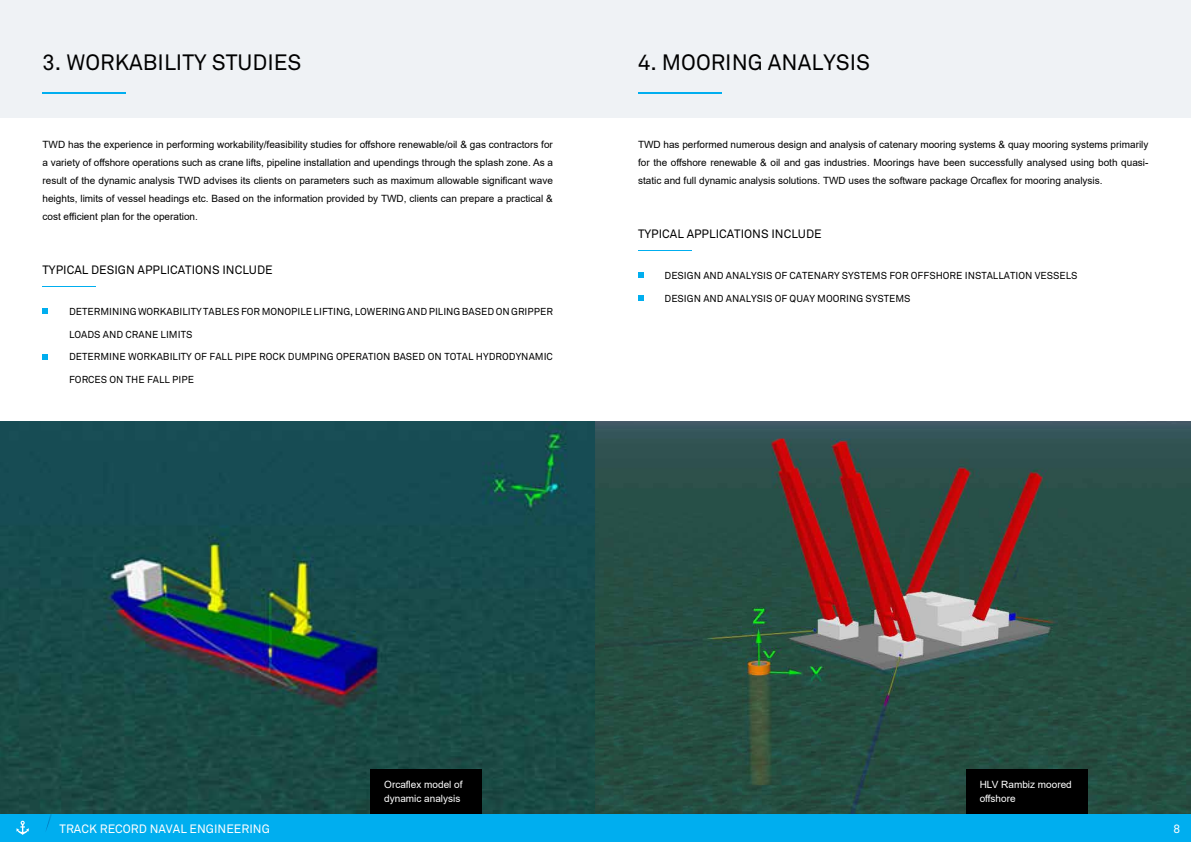
<style>
.page{position:relative;width:1191px;height:842px;background:#fff}
.page>*{position:absolute;margin:0;border:0;box-sizing:border-box;transform-origin:0 0}
.t1{font:22px "Akkurat";color:#000}
.t2{font:12px "Akkurat";color:#000}
.t3{font:12px "Akkurat";color:#fff}
.t4{font:10px/18px "Arial";color:#000;text-align:justify}
.t5{font:10px "Akkurat";color:#000}
.t6{font:10px/14px "Arial";color:#fff}
</style>
<div class="page">
<div style="left:595px;top:814px;width:596px;height:28px;background:#00aeef"></div>
<div style="left:0;top:814px;width:595px;height:28px;background:#00aeef"></div>
<svg style="left:46px;top:814px;width:6px;height:16px"></svg>
<svg style="left:17px;top:821px;width:12px;height:14px"></svg>
<div style="left:0;top:0;width:595px;height:118px;background:#eff2f5"></div>
<hr style="left:43px;top:286px;width:53px;height:1px;background:#00aeef">
<svg style="left:43px;top:309px;width:5px;height:5px"></svg>
<svg style="left:43px;top:354px;width:5px;height:5px"></svg>
<img style="left:0;top:421px;width:1191px;height:393px">
<div style="left:370px;top:769px;width:111px;height:45px;background:#000"></div>
<hr style="left:43px;top:92px;width:83px;height:1px;background:#00aeef">
<div style="left:595px;top:0;width:596px;height:118px;background:#eff2f5"></div>
<hr style="left:638px;top:250px;width:53px;height:1px;background:#00aeef">
<svg style="left:638px;top:273px;width:5px;height:5px"></svg>
<svg style="left:638px;top:295px;width:5px;height:6px"></svg>
<div style="left:965px;top:769px;width:122px;height:45px;background:#000"></div>
<hr style="left:638px;top:92px;width:84px;height:1px;background:#00aeef">
<h1 class="t1" style="left:43px;top:50px;width:260px">3. WORKABILITY STUDIES</h1>
<p class="t4" style="left:43px;top:136px;width:512px">TWD has the experience in performing workability/feasibility studies for offshore renewable/oil &amp; gas contractors for a variety of offshore operations such as crane lifts, pipeline installation and upendings through the splash zone. As a result of the dynamic analysis TWD advises its clients on parameters such as maximum allowable significant wave heights, limits of vessel headings etc. Based on the information provided by TWD, clients can prepare a practical &amp; cost efficient plan for the operation.</p>
<p class="t2" style="left:43px;top:262px;width:232px">TYPICAL DESIGN APPLICATIONS INCLUDE</p>
<p class="t5" style="left:69px;top:306px;width:485px">DETERMINING WORKABILITY TABLES FOR MONOPILE LIFTING, LOWERING AND PILING BASED ON GRIPPER</p>
<p class="t5" style="left:69px;top:328px;width:125px">LOADS AND CRANE LIMITS</p>
<p class="t5" style="left:69px;top:351px;width:485px">DETERMINE WORKABILITY OF FALL PIPE ROCK DUMPING OPERATION BASED ON TOTAL HYDRODYNAMIC</p>
<p class="t5" style="left:69px;top:373px;width:126px">FORCES ON THE FALL PIPE</p>
<h1 class="t1" style="left:638px;top:50px;width:234px">4. MOORING ANALYSIS</h1>
<p class="t4" style="left:638px;top:136px;width:512px">TWD has performed numerous design and analysis of catenary mooring systems &amp; quay mooring systems primarily for the offshore renewable &amp; oil and gas industries. Moorings have been successfully analysed using both quasi&shy;static and full dynamic analysis solutions. TWD uses the software package Orcaflex for mooring analysis.</p>
<p class="t2" style="left:638px;top:226px;width:185px">TYPICAL APPLICATIONS INCLUDE</p>
<p class="t5" style="left:664px;top:270px;width:414px">DESIGN AND ANALYSIS OF CATENARY SYSTEMS FOR OFFSHORE INSTALLATION VESSELS</p>
<p class="t5" style="left:664px;top:292px;width:247px">DESIGN AND ANALYSIS OF QUAY MOORING SYSTEMS</p>
<p class="t3" style="left:60px;top:821px;width:212px">TRACK RECORD NAVAL ENGINEERING</p>
<p class="t6" style="left:384px;top:778px;width:80px">Orcaflex model of dynamic analysis</p>
<p class="t6" style="left:979px;top:778px;width:94px">HLV Rambiz moored offshore</p>
<p class="t3" style="left:1173px;top:821px;width:8px">8</p>
</div>
